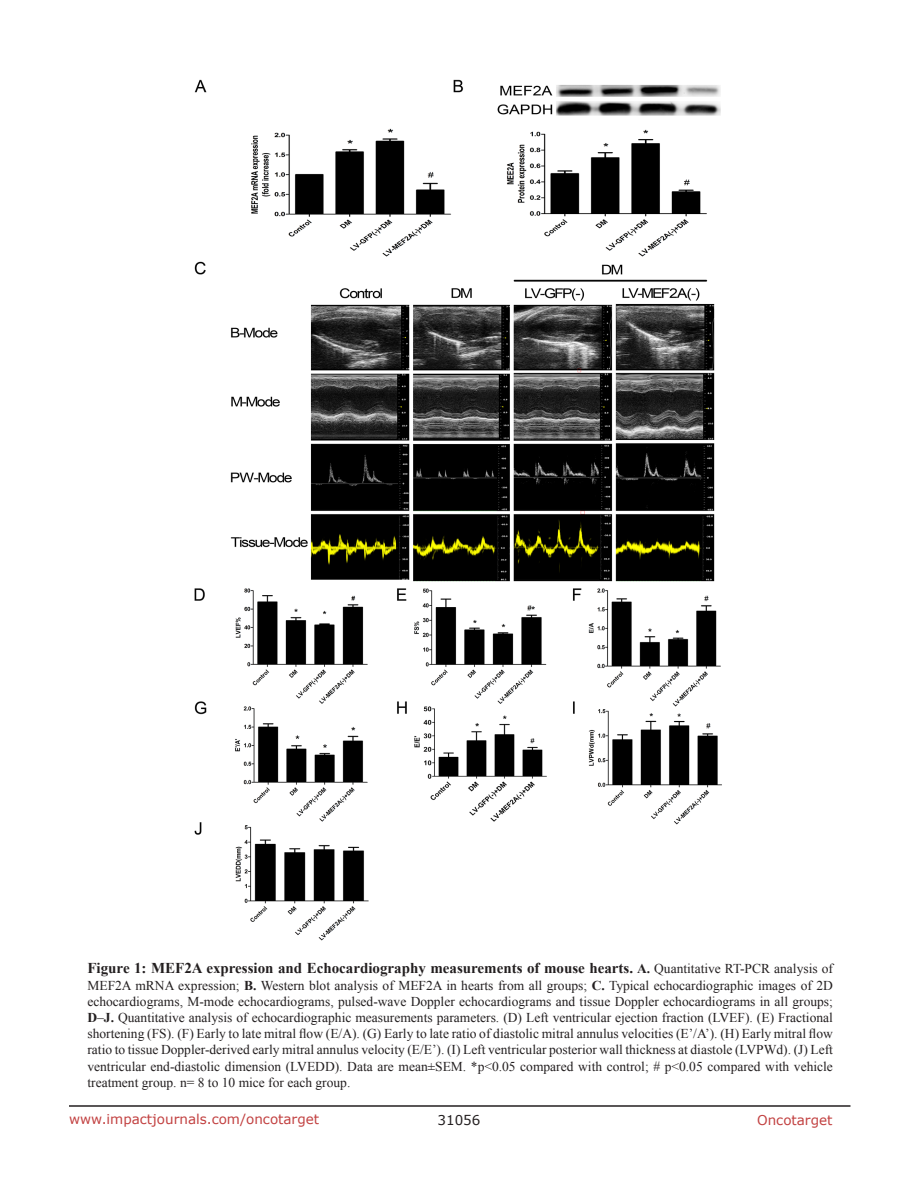
<style>
.page{position:relative;width:918px;height:1188px;background:#fff}
.page>*{position:absolute;margin:0;border:0;box-sizing:border-box;transform-origin:0 0}
.figuretext{font:700 15px "Times New Roman";color:#231f20}
.figuretext-2{font:13.5px/16.2px "Times New Roman";color:#231f20;text-align:justify}
.t1{font:13.5px "Verdana";color:#c24141}
.t2{font:13.5px "Verdana";color:#231f20}
.s1{font-size:13.5px}
.s2{font-weight:400;font-size:13.5px}
.s3{font-weight:700}
</style>
<div class="page">
<hr style="left:69px;top:1105px;width:781px;height:2px;background:#231f20">
<img style="left:194px;top:79px;width:528px;height:862px">
<p class="figuretext" style="left:87px;top:958px;width:747px">Figure 1: MEF2A expression and Echocardiography measurements of mouse hearts. <span class="s1">A.</span> <span class="s2">Quantitative RT-PCR analysis of</span></p>
<p class="figuretext-2" style="left:87px;top:977px;width:747px">MEF2A mRNA expression; <span class="s3">B.</span> Western blot analysis of MEF2A in hearts from all groups; <span class="s3">C.</span> Typical echocardiographic images of 2D echocardiograms, M-mode echocardiograms, pulsed-wave Doppler echocardiograms and tissue Doppler echocardiograms in all groups; <span class="s3">D</span>–<span class="s3">J.</span> Quantitative analysis of echocardiographic measurements parameters. (D) Left ventricular ejection fraction (LVEF). (E) Fractional shortening (FS). (F) Early to late mitral flow (E/A). (G) Early to late ratio of diastolic mitral annulus velocities (E’/A’). (H) Early mitral flow ratio to tissue Doppler-derived early mitral annulus velocity (E/E’). (I) Left ventricular posterior wall thickness at diastole (LVPWd). (J) Left ventricular end-diastolic dimension (LVEDD). Data are mean±SEM. *p&lt;0.05 compared with control; # p&lt;0.05 compared with vehicle treatment group. n= 8 to 10 mice for each group.</p>
<p class="t1" style="left:69px;top:1110px;width:252px">www.impactjournals.com/oncotarget</p>
<p class="t2" style="left:438px;top:1111px;width:44px">31056</p>
<p class="t1" style="left:757px;top:1111px;width:77px">Oncotarget</p>
</div>
